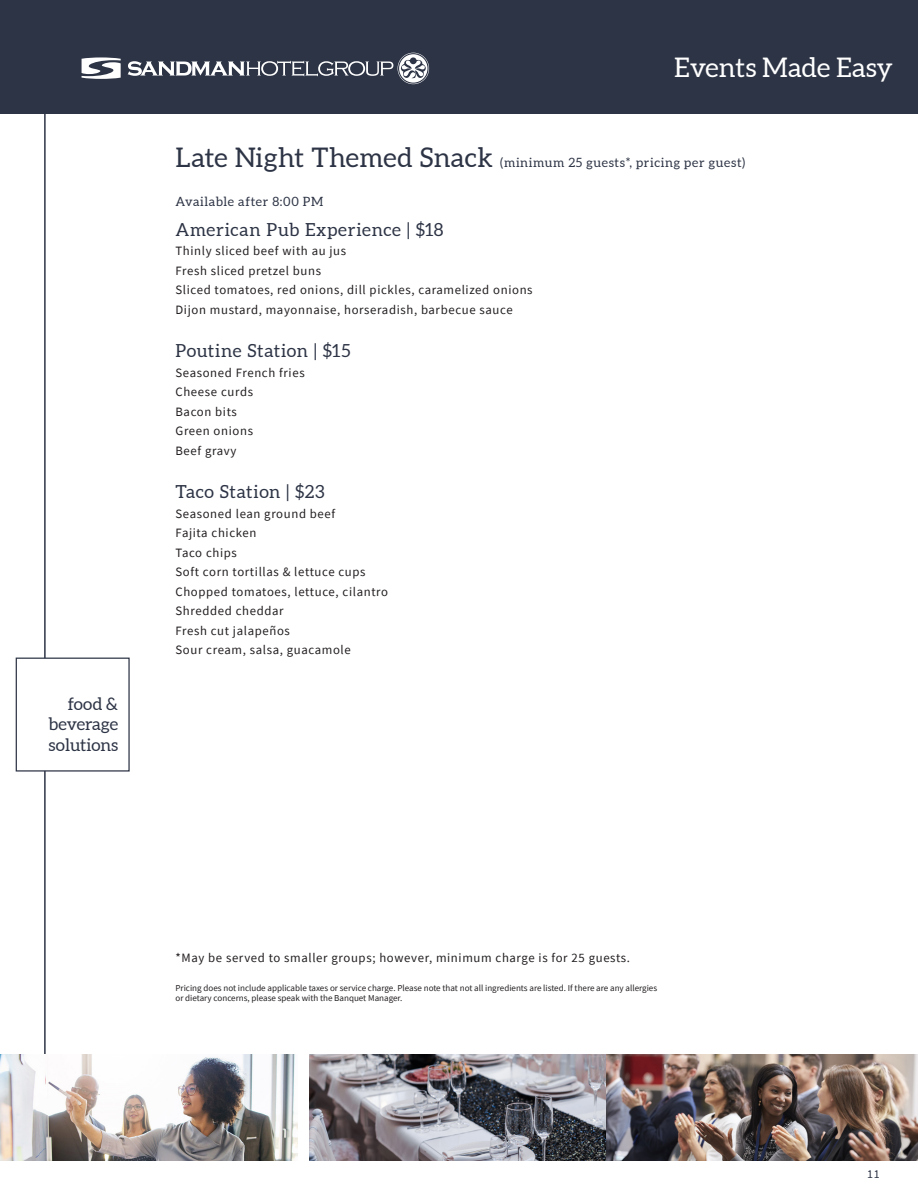
<style>
.page{position:relative;width:918px;height:1188px;background:#fff}
.page>*{position:absolute;margin:0;border:0;box-sizing:border-box;transform-origin:0 0}
.t1{font:27px "Aleo";color:#fff}
.menu_discrip_part2{font:18px "Aleo";letter-spacing:.04em;color:#2d3445}
.quote{font:17.25px/20.7px "Aleo";color:#2d3445;text-align:justify}
.menu_discrip_part2-2{font:12.75px "Source Sans Pro";letter-spacing:.05em;color:#231f20}
.menu_discrip_part2-3{font:12.75px "Aleo";letter-spacing:.05em;color:#2d3445}
.t2{font:12px "Source Sans Pro";color:#2d3445}
.body{font:9px/10.8px "Source Sans Pro";color:#231f20}
.s1{font-size:27px}
</style>
<div class="page">
<div style="left:0;top:0;width:918px;height:114px;background:#2d3445"></div>
<hr style="left:44px;top:113px;width:2px;height:1048px;background:#2d3445">
<div style="left:16px;top:658px;width:114px;height:114px;background:#fff;border:1px solid #2d3445"></div>
<img style="left:309px;top:1054px;width:609px;height:107px">
<img style="left:0;top:1055px;width:297px;height:106px">
<svg style="left:128px;top:53px;width:301px;height:31px"></svg>
<svg style="left:82px;top:57px;width:39px;height:22px"></svg>
<p class="quote" style="left:48px;top:694px;width:71px;text-indent:19px">food &amp; beverage solutions</p>
<h1 class="t1" style="left:674px;top:52px;width:220px">Events Made Easy</h1>
<p class="menu_discrip_part2-3" style="left:176px;top:155px;width:571px"><span class="s1">Late Night Themed Snack</span> (minimum 25 guests*, pricing per guest)</p>
<p class="menu_discrip_part2-3" style="left:176px;top:195px;width:149px">Available after 8:00 PM</p>
<p class="menu_discrip_part2" style="left:176px;top:219px;width:270px">American Pub Experience | $18</p>
<p class="menu_discrip_part2-2" style="left:176px;top:243px;width:172px">Thinly sliced beef with au jus</p>
<p class="menu_discrip_part2-2" style="left:176px;top:262px;width:147px">Fresh sliced pretzel buns</p>
<p class="menu_discrip_part2-2" style="left:176px;top:282px;width:359px">Sliced tomatoes, red onions, dill pickles, caramelized onions</p>
<p class="menu_discrip_part2-2" style="left:176px;top:301px;width:339px">Dijon mustard, mayonnaise, horseradish, barbecue sauce</p>
<p class="menu_discrip_part2" style="left:176px;top:341px;width:177px">Poutine Station | $15</p>
<p class="menu_discrip_part2-2" style="left:176px;top:364px;width:131px">Seasoned French fries</p>
<p class="menu_discrip_part2-2" style="left:176px;top:384px;width:79px">Cheese curds</p>
<p class="menu_discrip_part2-2" style="left:176px;top:403px;width:63px">Bacon bits</p>
<p class="menu_discrip_part2-2" style="left:176px;top:423px;width:79px">Green onions</p>
<p class="menu_discrip_part2-2" style="left:176px;top:442px;width:63px">Beef gravy</p>
<p class="menu_discrip_part2" style="left:176px;top:482px;width:151px">Taco Station | $23</p>
<p class="menu_discrip_part2-2" style="left:176px;top:505px;width:161px">Seasoned lean ground beef</p>
<p class="menu_discrip_part2-2" style="left:176px;top:525px;width:82px">Fajita chicken</p>
<p class="menu_discrip_part2-2" style="left:176px;top:544px;width:63px">Taco chips</p>
<p class="menu_discrip_part2-2" style="left:176px;top:564px;width:192px">Soft corn tortillas &amp; lettuce cups</p>
<p class="menu_discrip_part2-2" style="left:176px;top:583px;width:214px">Chopped tomatoes, lettuce, cilantro</p>
<p class="menu_discrip_part2-2" style="left:176px;top:603px;width:110px">Shredded cheddar</p>
<p class="menu_discrip_part2-2" style="left:176px;top:622px;width:116px">Fresh cut jalapeños</p>
<p class="menu_discrip_part2-2" style="left:176px;top:642px;width:177px">Sour cream, salsa, guacamole</p>
<p class="menu_discrip_part2-2" style="left:176px;top:950px;width:456px">*May be served to smaller groups; however, minimum charge is for 25 guests.</p>
<p class="body" style="left:176px;top:982px;width:483px">Pricing does not include applicable taxes or service charge. Please note that not all ingredients are listed. If there are any allergies or dietary concerns, please speak with the Banquet Manager.</p>
<p class="t2" style="left:867px;top:1167px;width:14px">11</p>
</div>
